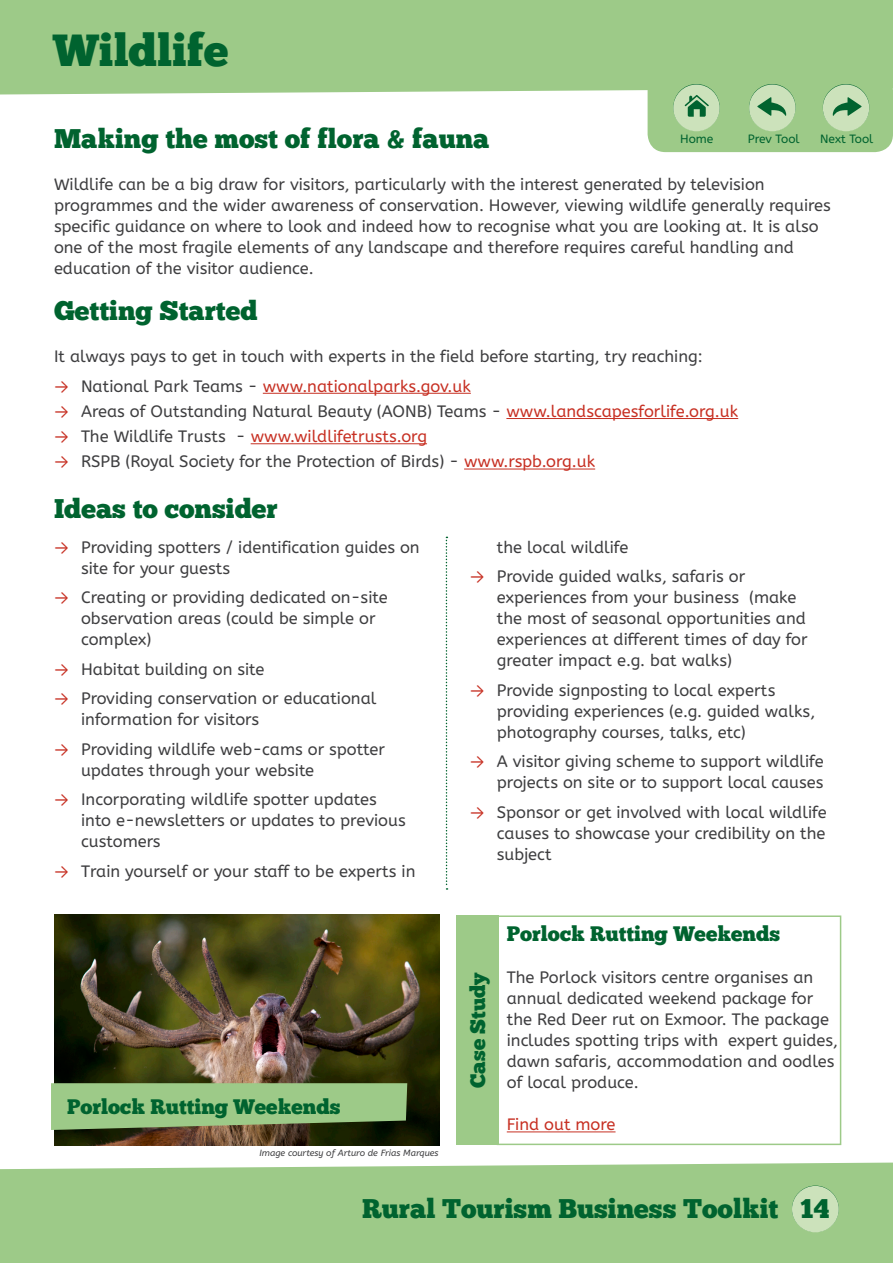
<style>
.page{position:relative;width:893px;height:1263px;background:#fff}
.page>*{position:absolute;margin:0;border:0;box-sizing:border-box;transform-origin:0 0}
.t1{font:45px "Chunk Five";color:#00632f}
.t2{font:27px "Chunk Five";color:#00632f}
.t3{font:21px "Chunk Five";color:#00632f}
.t4{font:16.5px/21px "A Bee Zee";color:#3e3e40}
.t5{font:16.5px "A Bee Zee";color:#c73023}
.t6{font:12px "A Bee Zee";color:#00632f}
.t7{font:italic 9px "A Bee Zee";color:#3e3e40}
.s1{font-family:"Calibri"}
.s2{color:#3e3e40}
.s3{font-family:"Calibri";color:#c73023}
.s4{color:#c73023}
</style>
<div class="page">
<div style="left:0;top:0;width:893px;height:94px;background:#9dca88"></div>
<div style="left:0;top:1162px;width:893px;height:101px;background:#9dca88"></div>
<div style="left:792px;top:1186px;width:47px;height:46px;background:#cce2bb;border-radius:50%"></div>
<div style="left:648px;top:73px;width:245px;height:79px;background:#9dca88;border-radius:18px"></div>
<div style="left:823px;top:85px;width:46px;height:46px;background:#cce2bb;border-radius:50%"></div>
<div style="left:749px;top:85px;width:47px;height:46px;background:#cce2bb;border-radius:50%"></div>
<div style="left:673px;top:85px;width:47px;height:46px;background:#cce2bb;border-radius:50%"></div>
<svg style="left:685px;top:95px;width:24px;height:22px"></svg>
<svg style="left:757px;top:97px;width:29px;height:19px"></svg>
<svg style="left:833px;top:97px;width:28px;height:19px"></svg>
<hr style="left:263px;top:393px;width:208px;height:1px;background:#c73023">
<hr style="left:506px;top:418px;width:232px;height:1px;background:#c73023">
<hr style="left:251px;top:443px;width:176px;height:1px;background:#c73023">
<hr style="left:464px;top:469px;width:131px;height:1px;background:#c73023">
<svg style="left:446px;top:537px;width:2px;height:353px"></svg>
<img style="left:55px;top:914px;width:384px;height:231px">
<svg style="left:51px;top:1083px;width:356px;height:47px;background:#92b97c"></svg>
<hr style="left:507px;top:1131px;width:108px;height:1px;background:#c73023">
<div style="left:497px;top:915px;width:344px;height:230px;border:2px solid #9dca88"></div>
<div style="left:456px;top:915px;width:43px;height:230px;background:#9dca88"></div>
<h1 class="t1" style="left:53px;top:24px;width:177px">Wildlife</h1>
<h2 class="t2" style="left:54px;top:122px;width:437px">Making the most of flora &amp; fauna</h2>
<p class="t4" style="left:54px;top:174px;width:778px">Wildlife can be a big draw for visitors, particularly with the interest generated by television programmes and the wider awareness of conservation. However, viewing wildlife generally requires specific guidance on where to look and indeed how to recognise what you are looking at. It is also one of the most fragile elements of any landscape and therefore requires careful handling and education of the visitor audience.</p>
<h2 class="t2" style="left:54px;top:295px;width:205px">Getting Started</h2>
<p class="t4" style="left:54px;top:346px;width:650px">It always pays to get in touch with experts in the field before starting, try reaching:</p>
<p class="t5" style="left:54px;top:376px;width:418px"><span class="s1">→</span> <span class="s2">National Park Teams -</span> www.nationalparks.gov.uk</p>
<p class="t4" style="left:54px;top:401px;width:686px"><span class="s3">→</span> Areas of Outstanding Natural Beauty (AONB) Teams - <span class="s4">www.landscapesforlife.org.uk</span></p>
<p class="t5" style="left:54px;top:427px;width:375px"><span class="s1">→</span> <span class="s2">The Wildlife Trusts -</span> www.wildlifetrusts.org</p>
<p class="t4" style="left:54px;top:451px;width:543px"><span class="s3">→</span> RSPB (Royal Society for the Protection of Birds) - <span class="s4">www.rspb.org.uk</span></p>
<h2 class="t2" style="left:54px;top:492px;width:225px">Ideas to consider</h2>
<p class="t4" style="left:81px;top:537px;width:340px;text-indent:-27px"><span class="s3">→</span> Providing spotters / identification guides on site for your guests</p>
<p class="t4" style="left:81px;top:587px;width:308px;text-indent:-27px"><span class="s3">→</span> Creating or providing dedicated on-site observation areas (could be simple or complex)</p>
<p class="t4" style="left:54px;top:659px;width:212px"><span class="s3">→</span> Habitat building on site</p>
<p class="t4" style="left:81px;top:688px;width:297px;text-indent:-27px"><span class="s3">→</span> Providing conservation or educational information for visitors</p>
<p class="t4" style="left:81px;top:739px;width:305px;text-indent:-27px"><span class="s3">→</span> Providing wildlife web-cams or spotter updates through your website</p>
<p class="t4" style="left:81px;top:789px;width:326px;text-indent:-27px"><span class="s3">→</span> Incorporating wildlife spotter updates into e-newsletters or updates to previous customers</p>
<p class="t4" style="left:54px;top:861px;width:363px"><span class="s3">→</span> Train yourself or your staff to be experts in</p>
<p class="t6" style="left:680px;top:132px;width:35px">Home</p>
<p class="t6" style="left:748px;top:132px;width:53px">Prev Tool</p>
<p class="t6" style="left:820px;top:132px;width:55px">Next Tool</p>
<p class="t4" style="left:497px;top:537px;width:133px">the local wildlife</p>
<p class="t4" style="left:497px;top:566px;width:312px;text-indent:-27px"><span class="s3">→</span> Provide guided walks, safaris or experiences from your business (make the most of seasonal opportunities and experiences at different times of day for greater impact e.g. bat walks)</p>
<p class="t4" style="left:497px;top:680px;width:320px;text-indent:-27px"><span class="s3">→</span> Provide signposting to local experts providing experiences (e.g. guided walks, photography courses, talks, etc)</p>
<p class="t4" style="left:470px;top:751px;width:355px;text-align:right"><span class="s3">→</span> A visitor giving scheme to support wildlife projects on site or to support local causes</p>
<p class="t4" style="left:497px;top:802px;width:331px;text-align:justify;text-indent:-27px"><span class="s3">→</span> Sponsor or get involved with local wildlife causes to showcase your credibility on the subject</p>
<p class="t3" style="left:67px;top:1094px;width:275px">Porlock Rutting Weekends</p>
<p class="t7" style="left:259px;top:1147px;width:181px">Image courtesy of Arturo de Frias Marques</p>
<p class="t3" style="left:465px;top:1088px;width:117px;rotate:-90deg">Case Study</p>
<p class="t3" style="left:507px;top:921px;width:275px">Porlock Rutting Weekends</p>
<p class="t4" style="left:507px;top:967px;width:333px">The Porlock visitors centre organises an annual dedicated weekend package for the Red Deer rut on Exmoor. The package includes spotting trips with expert guides, dawn safaris, accommodation and oodles of local produce.</p>
<p class="t5" style="left:507px;top:1115px;width:110px">Find out more</p>
<h2 class="t2" style="left:362px;top:1192px;width:418px">Rural Tourism Business Toolkit</h2>
<h2 class="t2" style="left:800px;top:1192px;width:31px">14</h2>
</div>
